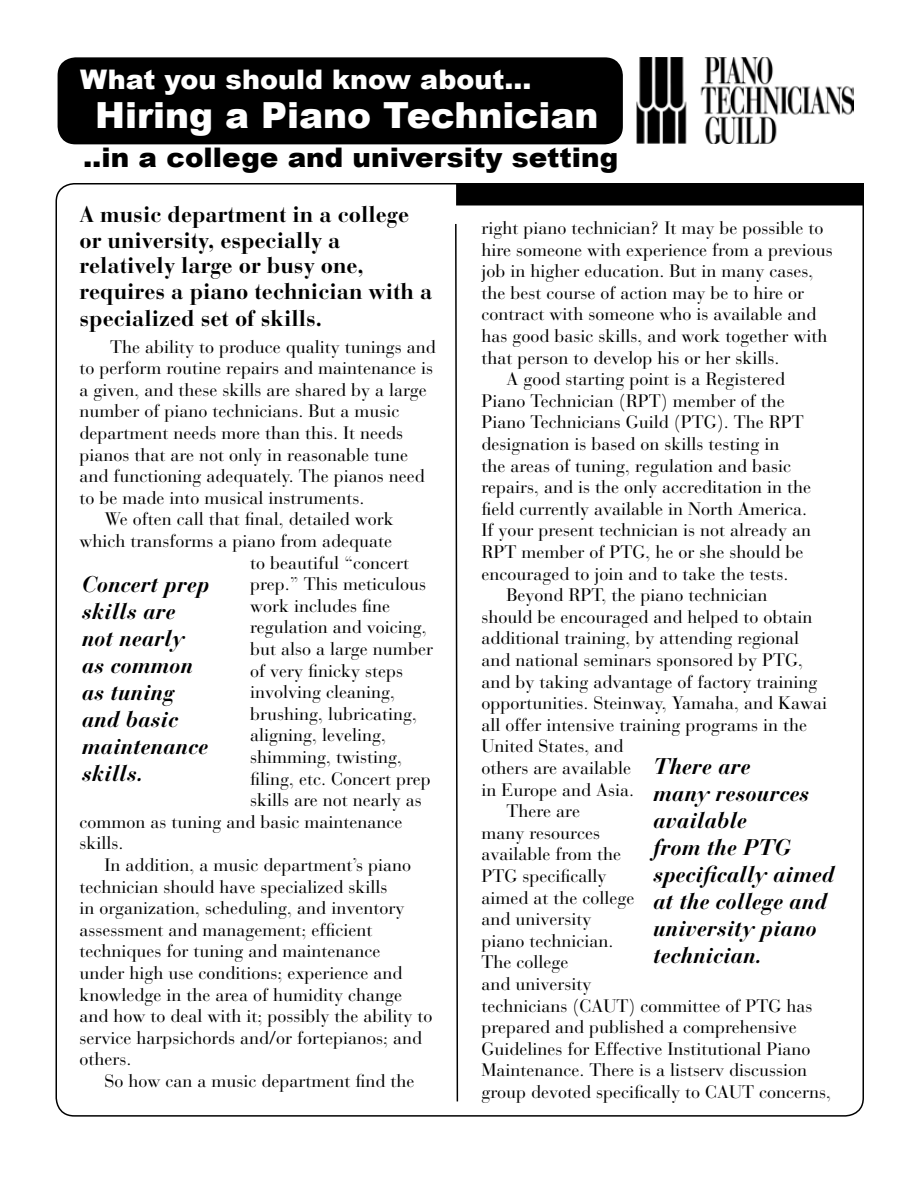
<style>
.page{position:relative;width:918px;height:1188px;background:#fff}
.page>*{position:absolute;margin:0;border:0;box-sizing:border-box;transform-origin:0 0}
.t1{font:900 36px "Arial";color:#fff}
.t2{font:900 27px "Arial";color:#000}
.t3{font:900 27px "Arial";color:#fff}
.t4{font:italic 700 22.5px/27px "Bauer Bodoni";color:#000}
.t5{font:700 22.5px/25.8px "Bauer Bodoni";color:#000}
.t6{font:18px "Bauer Bodoni";color:#000}
.s1{font-size:36px;color:#fff}
</style>
<div class="page">
<div style="left:58px;top:57px;width:565px;height:87px;background:#000;border-radius:18px"></div>
<img style="left:636px;top:57px;width:218px;height:87px">
<svg style="left:455px;top:224px;width:4px;height:878px"></svg>
<div style="left:457px;top:184px;width:406px;height:21px;background:#000"></div>
<div style="left:456px;top:183px;width:408px;height:23px;border:2px solid #000"></div>
<h2 class="t3" style="left:80px;top:64px;width:453px">What you should know about...</h2>
<h1 class="t1" style="left:95px;top:95px;width:505px">Hiring a Piano Technician</h1>
<h2 class="t2" style="left:71px;top:142px;width:549px"><span class="s1">.</span>..in a college and university setting</h2>
<p class="t5" style="left:79px;top:202px;width:354px">A music department in a college or university, especially a relatively large or busy one, requires a piano technician with a specialized set of skills.</p>
<p class="t6" style="left:110px;top:336px;width:327px">The ability to produce quality tunings and</p>
<p class="t6" style="left:79px;top:357px;width:355px">to perform routine repairs and maintenance is</p>
<p class="t6" style="left:79px;top:379px;width:349px">a given, and these skills are shared by a large</p>
<p class="t6" style="left:79px;top:401px;width:322px">number of piano technicians. But a music</p>
<p class="t6" style="left:79px;top:422px;width:325px">department needs more than this. It needs</p>
<p class="t6" style="left:79px;top:444px;width:330px">pianos that are not only in reasonable tune</p>
<p class="t6" style="left:79px;top:465px;width:347px">and functioning adequately. The pianos need</p>
<p class="t6" style="left:79px;top:487px;width:287px">to be made into musical instruments.</p>
<p class="t6" style="left:104px;top:509px;width:291px">We often call that final, detailed work</p>
<p class="t6" style="left:79px;top:530px;width:314px">which transforms a piano from adequate</p>
<p class="t6" style="left:250px;top:552px;width:160px">to beautiful “concert</p>
<p class="t6" style="left:250px;top:573px;width:177px">prep.” This meticulous</p>
<p class="t6" style="left:250px;top:595px;width:142px">work includes fine</p>
<p class="t6" style="left:250px;top:617px;width:178px">regulation and voicing,</p>
<p class="t6" style="left:250px;top:638px;width:184px">but also a large number</p>
<p class="t6" style="left:250px;top:660px;width:155px">of very finicky steps</p>
<p class="t6" style="left:250px;top:681px;width:147px">involving cleaning,</p>
<p class="t6" style="left:250px;top:703px;width:169px">brushing, lubricating,</p>
<p class="t6" style="left:250px;top:725px;width:138px">aligning, leveling,</p>
<p class="t6" style="left:250px;top:746px;width:154px">shimming, twisting,</p>
<p class="t6" style="left:250px;top:768px;width:182px">filing, etc. Concert prep</p>
<p class="t6" style="left:250px;top:789px;width:173px">skills are not nearly as</p>
<p class="t6" style="left:79px;top:811px;width:325px">common as tuning and basic maintenance</p>
<p class="t6" style="left:79px;top:833px;width:46px">skills.</p>
<p class="t6" style="left:104px;top:854px;width:308px">In addition, a music department’s piano</p>
<p class="t6" style="left:79px;top:876px;width:310px">technician should have specialized skills</p>
<p class="t6" style="left:79px;top:897px;width:326px">in organization, scheduling, and inventory</p>
<p class="t6" style="left:79px;top:919px;width:295px">assessment and management; efficient</p>
<p class="t6" style="left:79px;top:941px;width:303px">techniques for tuning and maintenance</p>
<p class="t6" style="left:79px;top:962px;width:325px">under high use conditions; experience and</p>
<p class="t6" style="left:79px;top:984px;width:324px">knowledge in the area of humidity change</p>
<p class="t6" style="left:79px;top:1005px;width:355px">and how to deal with it; possibly the ability to</p>
<p class="t6" style="left:79px;top:1027px;width:344px">service harpsichords and/or fortepianos; and</p>
<p class="t6" style="left:79px;top:1049px;width:54px">others.</p>
<p class="t6" style="left:104px;top:1070px;width:312px">So how can a music department find the</p>
<p class="t6" style="left:481px;top:217px;width:344px">right piano technician? It may be possible to</p>
<p class="t6" style="left:481px;top:239px;width:353px">hire someone with experience from a previous</p>
<p class="t6" style="left:481px;top:260px;width:334px">job in higher education. But in many cases,</p>
<p class="t6" style="left:481px;top:282px;width:324px">the best course of action may be to hire or</p>
<p class="t6" style="left:481px;top:303px;width:337px">contract with someone who is available and</p>
<p class="t6" style="left:481px;top:325px;width:348px">has good basic skills, and work together with</p>
<p class="t6" style="left:481px;top:347px;width:300px">that person to develop his or her skills.</p>
<p class="t6" style="left:506px;top:368px;width:280px">A good starting point is a Registered</p>
<p class="t6" style="left:481px;top:390px;width:305px">Piano Technician (RPT) member of the</p>
<p class="t6" style="left:481px;top:411px;width:324px">Piano Technicians Guild (PTG). The RPT</p>
<p class="t6" style="left:481px;top:433px;width:300px">designation is based on skills testing in</p>
<p class="t6" style="left:481px;top:455px;width:311px">the areas of tuning, regulation and basic</p>
<p class="t6" style="left:481px;top:476px;width:331px">repairs, and is the only accreditation in the</p>
<p class="t6" style="left:481px;top:498px;width:327px">field currently available in North America.</p>
<p class="t6" style="left:481px;top:519px;width:331px">If your present technician is not already an</p>
<p class="t6" style="left:481px;top:541px;width:324px">RPT member of PTG, he or she should be</p>
<p class="t6" style="left:481px;top:563px;width:309px">encouraged to join and to take the tests.</p>
<p class="t6" style="left:506px;top:584px;width:263px">Beyond RPT, the piano technician</p>
<p class="t6" style="left:481px;top:606px;width:333px">should be encouraged and helped to obtain</p>
<p class="t6" style="left:481px;top:627px;width:319px">additional training, by attending regional</p>
<p class="t6" style="left:481px;top:649px;width:323px">and national seminars sponsored by PTG,</p>
<p class="t6" style="left:481px;top:671px;width:338px">and by taking advantage of factory training</p>
<p class="t6" style="left:481px;top:692px;width:347px">opportunities. Steinway, Yamaha, and Kawai</p>
<p class="t6" style="left:481px;top:714px;width:327px">all offer intensive training programs in the</p>
<p class="t6" style="left:481px;top:735px;width:144px">United States, and</p>
<p class="t6" style="left:481px;top:757px;width:151px">others are available</p>
<p class="t6" style="left:481px;top:779px;width:154px">in Europe and Asia.</p>
<p class="t6" style="left:506px;top:800px;width:75px">There are</p>
<p class="t6" style="left:481px;top:822px;width:120px">many resources</p>
<p class="t6" style="left:481px;top:843px;width:141px">available from the</p>
<p class="t6" style="left:481px;top:865px;width:127px">PTG specifically</p>
<p class="t6" style="left:481px;top:887px;width:154px">aimed at the college</p>
<p class="t6" style="left:481px;top:908px;width:112px">and university</p>
<p class="t6" style="left:481px;top:930px;width:134px">piano technician.</p>
<p class="t6" style="left:481px;top:951px;width:89px">The college</p>
<p class="t6" style="left:481px;top:973px;width:112px">and university</p>
<p class="t6" style="left:481px;top:995px;width:333px">technicians (CAUT) committee of PTG has</p>
<p class="t6" style="left:481px;top:1016px;width:317px">prepared and published a comprehensive</p>
<p class="t6" style="left:481px;top:1038px;width:331px">Guidelines for Effective Institutional Piano</p>
<p class="t6" style="left:481px;top:1059px;width:327px">Maintenance. There is a listserv discussion</p>
<p class="t6" style="left:481px;top:1081px;width:351px">group devoted specifically to CAUT concerns,</p>
<p class="t4" style="left:82px;top:571px;width:129px">Concert prep skills are not nearly as common as tuning and basic maintenance skills.</p>
<p class="t4" style="left:653px;top:753px;width:183px">There are<br>many resources available<br>from the PTG specifically aimed at the college and university piano technician.</p>
</div>
